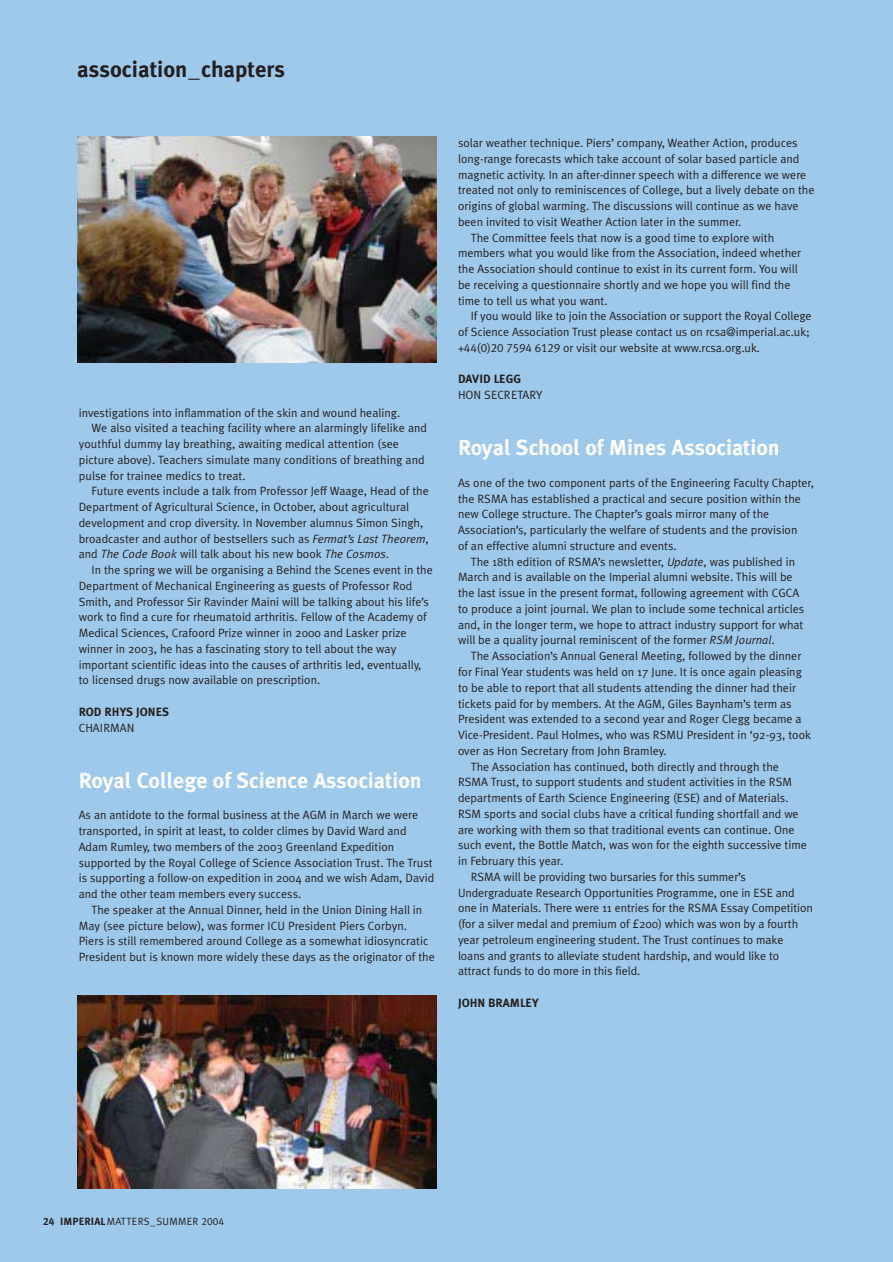
<style>
.page{position:relative;width:893px;height:1262px;background:#fff}
.page>*{position:absolute;margin:0;border:0;box-sizing:border-box;transform-origin:0 0}
.t1{font:700 22.5px "Meta Plus";color:#231f20}
.t2{font:700 21.75px "Meta Plus";color:#fff}
.t3{font:12px/15.8px "Meta Plus Normal";color:#231f20}
.t4{font:700 12px "Meta Plus";color:#231f20}
.t5{font:10.5px "Meta Plus Normal";letter-spacing:.03em;color:#231f20}
.s1{font-style:italic}
.s2{font-family:"Meta Plus Normal Caps"}
.s3{font-family:"Meta Plus Bold Caps"}
.s4{font-family:"Meta Plus";font-weight:700}
</style>
<div class="page">
<div style="left:0;top:0;width:892px;height:1261px;background:#9fc9eb"></div>
<img style="left:77px;top:995px;width:360px;height:193px">
<img style="left:77px;top:136px;width:359px;height:226px">
<h1 class="t1" style="left:77px;top:62px;width:209px">association_chapters</h1>
<p class="t3" style="left:79px;top:406px;width:323px">investigations into inflammation of the skin and wound healing.</p>
<p class="t3" style="left:91px;top:421px;width:337px">We also visited a teaching facility where an alarmingly lifelike and</p>
<p class="t3" style="left:79px;top:437px;width:322px">youthful dummy lay breathing, awaiting medical attention (see</p>
<p class="t3" style="left:79px;top:453px;width:347px">picture above). Teachers simulate many conditions of breathing and</p>
<p class="t3" style="left:79px;top:469px;width:168px">pulse for trainee medics to treat.</p>
<p class="t3" style="left:91px;top:484px;width:339px">Future events include a talk from Professor Jeff Waage, Head of the</p>
<p class="t3" style="left:79px;top:500px;width:332px">Department of Agricultural Science, in October, about agricultural</p>
<p class="t3" style="left:79px;top:516px;width:346px">development and crop diversity. In November alumnus Simon Singh,</p>
<p class="t3" style="left:79px;top:532px;width:351px">broadcaster and author of bestsellers such as <span class="s1">Fermat’s Last Theorem</span>,</p>
<p class="t3" style="left:79px;top:547px;width:312px">and <span class="s1">The Code Book</span> will talk about his new book <span class="s1">The Cosmos</span>.</p>
<p class="t3" style="left:91px;top:563px;width:343px">In the spring we will be organising a Behind the Scenes event in the</p>
<p class="t3" style="left:79px;top:579px;width:335px">Department of Mechanical Engineering as guests of Professor Rod</p>
<p class="t3" style="left:79px;top:595px;width:351px">Smith, and Professor Sir Ravinder Maini will be talking about his life’s</p>
<p class="t3" style="left:79px;top:610px;width:349px">work to find a cure for rheumatoid arthritis. Fellow of the Academy of</p>
<p class="t3" style="left:79px;top:626px;width:329px">Medical Sciences, Crafoord Prize winner in 2000 and Lasker prize</p>
<p class="t3" style="left:79px;top:642px;width:319px">winner in 2003, he has a fascinating story to tell about the way</p>
<p class="t3" style="left:79px;top:658px;width:344px">important scientific ideas into the causes of arthritis led, eventually,</p>
<p class="t3" style="left:79px;top:673px;width:243px">to licensed drugs now available on prescription.</p>
<p class="t4" style="left:79px;top:707px;width:92px">ROD RHYS JONES</p>
<p class="t3" style="left:79px;top:721px;width:57px">CHAIRMAN</p>
<h2 class="t2" style="left:79px;top:772px;width:344px">Royal College of Science Association</h2>
<p class="t3" style="left:79px;top:808px;width:357px">As an antidote to the formal business at the AGM in March we were transported, in spirit at least, to colder climes by David Ward and Adam Rumley, two members of the 2003 Greenland Expedition supported by the Royal College of Science Association Trust. The Trust is supporting a follow-on expedition in 2004 and we wish Adam, David and the other team members every success.</p>
<p class="t3" style="left:79px;top:903px;width:357px;text-indent:13px">The speaker at the Annual Dinner, held in the Union Dining Hall in May (see picture below), was former ICU President Piers Corbyn.<br>Piers is still remembered around College as a somewhat idiosyncratic President but is known more widely these days as the originator of the</p>
<p class="t3" style="left:458px;top:136px;width:341px">solar weather technique. Piers’ company, Weather Action, produces</p>
<p class="t3" style="left:458px;top:152px;width:343px">long-range forecasts which take account of solar based particle and</p>
<p class="t3" style="left:458px;top:168px;width:350px">magnetic activity. In an after-dinner speech with a difference we were</p>
<p class="t3" style="left:458px;top:183px;width:358px">treated not only to reminiscences of College, but a lively debate on the</p>
<p class="t3" style="left:458px;top:199px;width:342px">origins of global warming. The discussions will continue as we have</p>
<p class="t3" style="left:458px;top:215px;width:285px">been invited to visit Weather Action later in the summer.</p>
<p class="t3" style="left:471px;top:231px;width:305px">The Committee feels that now is a good time to explore with</p>
<p class="t3" style="left:458px;top:246px;width:345px">members what you would like from the Association, indeed whether</p>
<p class="t3" style="left:458px;top:262px;width:341px">the Association should continue to exist in its current form. You will</p>
<p class="t3" style="left:458px;top:278px;width:334px">be receiving a questionnaire shortly and we hope you will find the</p>
<p class="t3" style="left:458px;top:294px;width:151px">time to tell us what you want.</p>
<p class="t3" style="left:471px;top:309px;width:342px">If you would like to join the Association or support the Royal College</p>
<p class="t3" style="left:458px;top:325px;width:353px">of Science Association Trust please contact us on rcsa@imperial.ac.uk;</p>
<p class="t3" style="left:458px;top:341px;width:303px"><span class="s2">+44(0)20 7594 6129</span> or visit our website at www.rcsa.org.uk.</p>
<p class="t4" style="left:458px;top:375px;width:65px">DAVID LEGG</p>
<p class="t3" style="left:458px;top:388px;width:86px">HON SECRETARY</p>
<h2 class="t2" style="left:458px;top:440px;width:323px">Royal School of Mines Association</h2>
<p class="t3" style="left:458px;top:476px;width:357px">As one of the two component parts of the Engineering Faculty Chapter,</p>
<p class="t3" style="left:458px;top:492px;width:344px">the RSMA has established a practical and secure position within the</p>
<p class="t3" style="left:458px;top:507px;width:313px">new College structure. The Chapter’s goals mirror many of the</p>
<p class="t3" style="left:458px;top:523px;width:341px">Association’s, particularly the welfare of students and the provision</p>
<p class="t3" style="left:458px;top:539px;width:220px">of an effective alumni structure and events.</p>
<p class="t3" style="left:471px;top:555px;width:326px">The 18th edition of RSMA’s newsletter, <span class="s1">Update</span>, was published in</p>
<p class="t3" style="left:458px;top:570px;width:336px">March and is available on the Imperial alumni website. This will be</p>
<p class="t3" style="left:458px;top:586px;width:343px">the last issue in the present format, following agreement with CGCA</p>
<p class="t3" style="left:458px;top:602px;width:348px">to produce a joint journal. We plan to include some technical articles</p>
<p class="t3" style="left:458px;top:618px;width:347px">and, in the longer term, we hope to attract industry support for what</p>
<p class="t3" style="left:458px;top:633px;width:318px">will be a quality journal reminiscent of the former <span class="s1">RSM Journal</span>.</p>
<p class="t3" style="left:471px;top:649px;width:332px">The Association’s Annual General Meeting, followed by the dinner</p>
<p class="t3" style="left:458px;top:665px;width:345px">for Final Year students was held on 17 June. It is once again pleasing</p>
<p class="t3" style="left:458px;top:681px;width:339px">to be able to report that all students attending the dinner had their</p>
<p class="t3" style="left:458px;top:696px;width:335px">tickets paid for by members. At the AGM, Giles Baynham’s term as</p>
<p class="t3" style="left:458px;top:712px;width:345px">President was extended to a second year and Roger Clegg became a</p>
<p class="t3" style="left:458px;top:728px;width:354px">Vice-President. Paul Holmes, who was RSMU President in ‘92-93, took</p>
<p class="t3" style="left:458px;top:744px;width:210px">over as Hon Secretary from John Bramley.</p>
<p class="t3" style="left:471px;top:759px;width:309px">The Association has continued, both directly and through the</p>
<p class="t3" style="left:458px;top:775px;width:335px">RSMA Trust, to support students and student activities in the RSM</p>
<p class="t3" style="left:458px;top:791px;width:332px">departments of Earth Science Engineering (ESE) and of Materials.</p>
<p class="t3" style="left:458px;top:807px;width:342px">RSM sports and social clubs have a critical funding shortfall and we</p>
<p class="t3" style="left:458px;top:822px;width:338px">are working with them so that traditional events can continue. One</p>
<p class="t3" style="left:458px;top:838px;width:350px">such event, the Bottle Match, was won for the eighth successive time</p>
<p class="t3" style="left:458px;top:854px;width:107px">in February this year.</p>
<p class="t3" style="left:471px;top:870px;width:276px">RSMA will be providing two bursaries for this summer’s</p>
<p class="t3" style="left:458px;top:885px;width:338px">Undergraduate Research Opportunities Programme, one in ESE and</p>
<p class="t3" style="left:458px;top:901px;width:356px">one in Materials. There were 11 entries for the RSMA Essay Competition</p>
<p class="t3" style="left:458px;top:917px;width:341px">(for a silver medal and premium of £200) which was won by a fourth</p>
<p class="t3" style="left:458px;top:933px;width:327px">year petroleum engineering student. The Trust continues to make</p>
<p class="t3" style="left:458px;top:948px;width:323px">loans and grants to alleviate student hardship, and would like to</p>
<p class="t3" style="left:458px;top:964px;width:184px">attract funds to do more in this field.</p>
<p class="t4" style="left:458px;top:998px;width:82px">JOHN BRAMLEY</p>
<p class="t5" style="left:43px;top:1217px;width:183px"><span class="s3">24</span> <span class="s4">IMPERIAL</span>MATTERS_SUMMER <span class="s2">2004</span></p>
</div>
